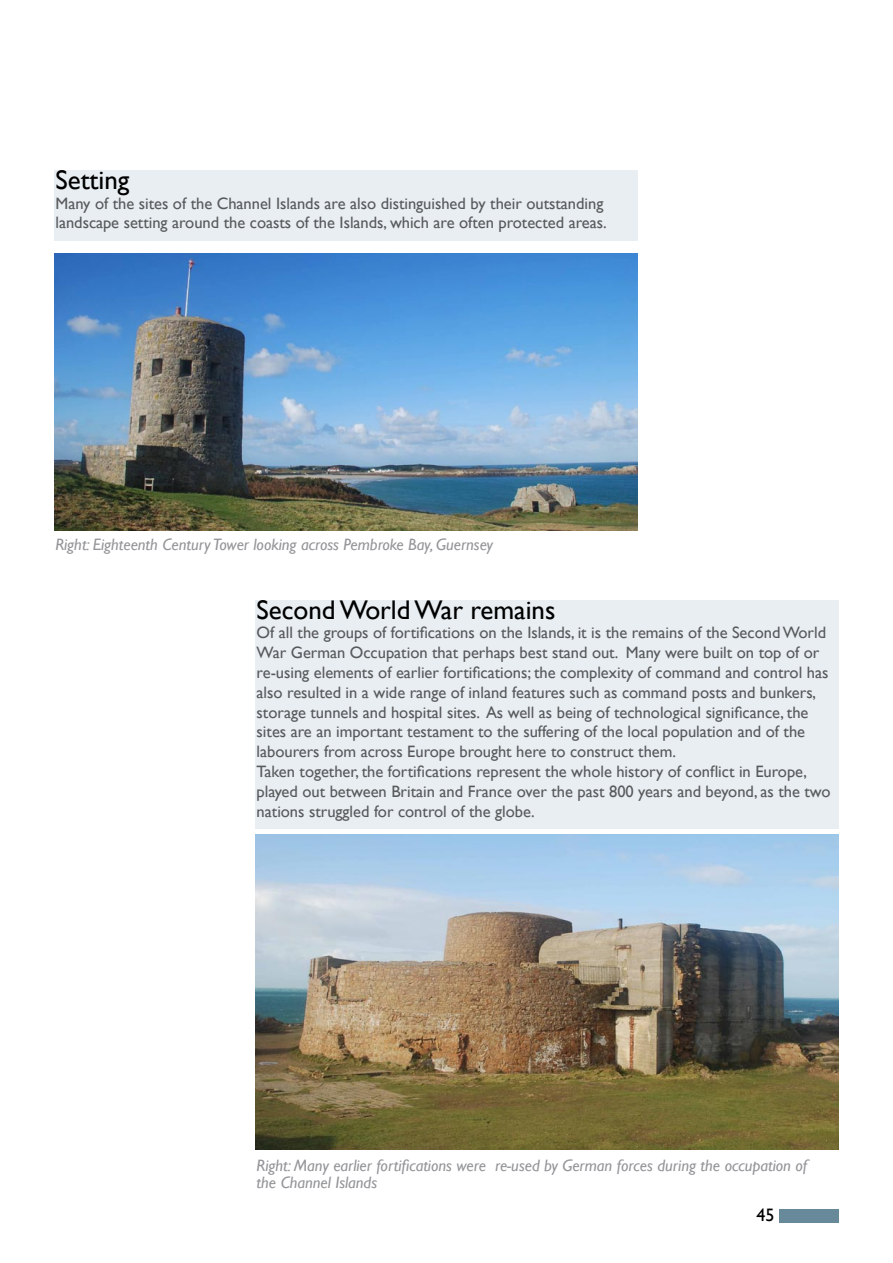
<style>
.page{position:relative;width:893px;height:1263px;background:#fff}
.page>*{position:absolute;margin:0;border:0;box-sizing:border-box;transform-origin:0 0}
.t1{font:27px "Gill Sans";color:#000}
.t2{font:18px "Gill Sans";color:#000}
.t3{font:16.5px/19.8px "Gill Sans";color:#58595b}
.t4{font:italic 16.5px/16.5px "Gill Sans";color:#939598}
</style>
<div class="page">
<div style="left:779px;top:1209px;width:60px;height:14px;background:#68899a"></div>
<img style="left:54px;top:254px;width:584px;height:277px">
<img style="left:255px;top:835px;width:584px;height:314px">
<div style="left:54px;top:170px;width:584px;height:71px;background:#e8eef2"></div>
<div style="left:255px;top:600px;width:584px;height:228px;background:#e8eef2"></div>
<h1 class="t1" style="left:56px;top:164px;width:75px">Setting</h1>
<p class="t3" style="left:56px;top:193px;width:553px">Many of the sites of the Channel Islands are also distinguished by their outstanding landscape setting around the coasts of the Islands, which are often protected areas.</p>
<p class="t4" style="left:56px;top:536px;width:439px">Right: Eighteenth Century Tower looking across Pembroke Bay, Guernsey</p>
<h1 class="t1" style="left:257px;top:594px;width:300px">Second World War remains</h1>
<p class="t3" style="left:257px;top:623px;width:575px">Of all the groups of fortifications on the Islands, it is the remains of the SecondWorld War German Occupation that perhaps best stand out. Many were built on top of or re-using elements of earlier fortifications; the complexity of command and control has also resulted in a wide range of inland features such as command posts and bunkers, storage tunnels and hospital sites. As well as being of technological significance, the sites are an important testament to the suffering of the local population and of the labourers from across Europe brought here to construct them.<br>Taken together, the fortifications represent the whole history of conflict in Europe, played out between Britain and France over the past 800 years and beyond, as the two nations struggled for control of the globe.</p>
<p class="t4" style="left:257px;top:1157px;width:552px">Right: Many earlier fortifications were re-used by German forces during the occupation of the Channel Islands</p>
<p class="t2" style="left:757px;top:1205px;width:19px">45</p>
</div>
